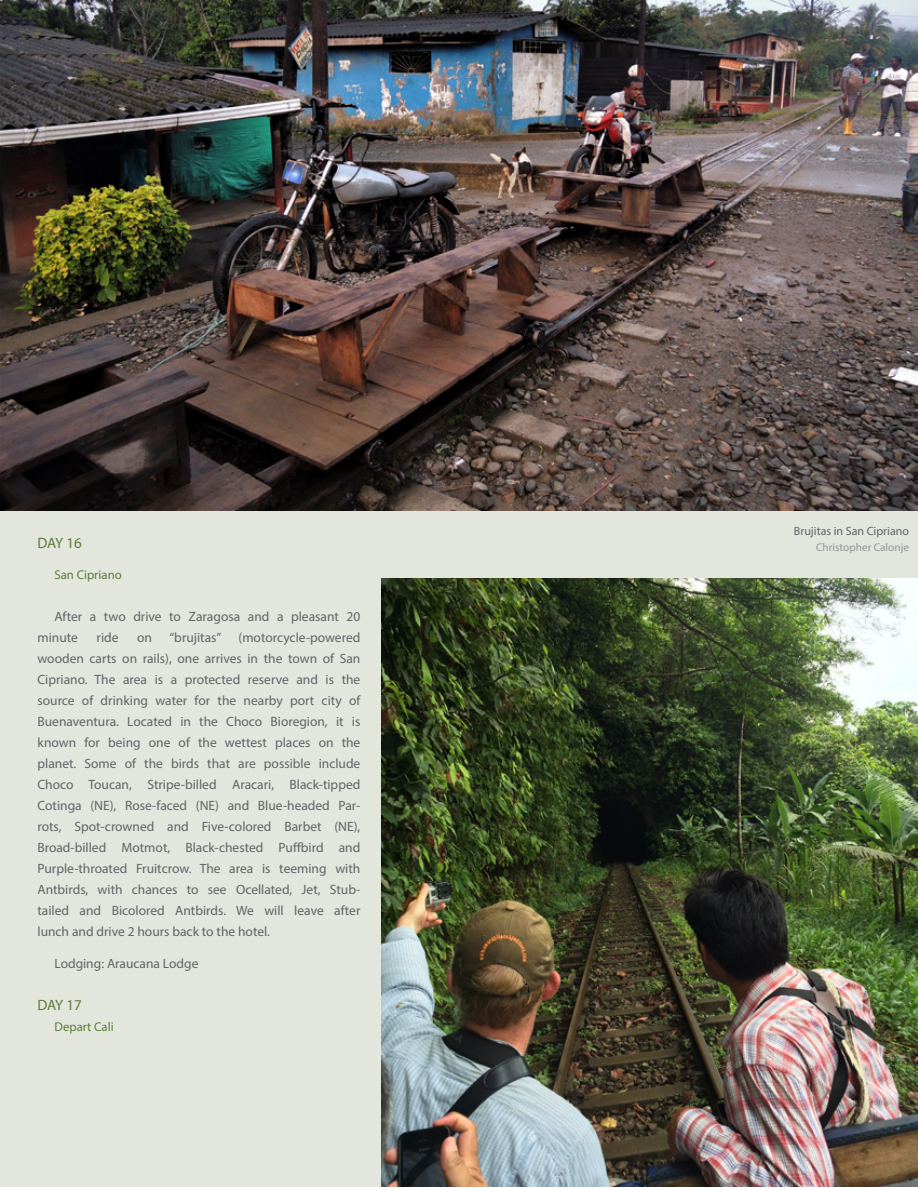
<style>
.page{position:relative;width:918px;height:1188px;background:#fff}
.page>*{position:absolute;margin:0;border:0;box-sizing:border-box;transform-origin:0 0}
.Titulos{font:15px "Myriad Pro";letter-spacing:-.015em;color:#5a7d37}
.Parrafos{font:13.5px/21px "Myriad Pro";color:#636366}
.Subtitulo{font:12.75px "Myriad Pro";color:#5a7d37}
.Pie_de_foto_GRIS_IZQ{font:12px "Myriad Pro";color:#636366}
.Pie_de_foto_AUTOR_GR{font:11.25px "Myriad Pro";color:#939598}
</style>
<div class="page">
<div style="left:0;top:0;width:918px;height:1187px;background:#e3e6dd"></div>
<img style="left:0;top:0;width:917px;height:511px">
<img style="left:381px;top:578px;width:537px;height:609px">
<p class="Titulos" style="left:37px;top:533px;width:46px">DAY 16</p>
<p class="Subtitulo" style="left:54px;top:567px;width:69px">San Cipriano</p>
<p class="Parrafos" style="left:37px;top:606px;width:324px;text-indent:17px">After a two drive to Zaragosa and a pleasant 20 minute</p>
<p class="Parrafos" style="left:37px;top:627px;width:324px;text-align:justify;text-indent:201px">(motorcycle-powered wooden carts on rails), one arrives in the town of San Cipriano. The area is a protected reserve and is the source of drinking water for the nearby port city of Buenaventura. Located in the Choco Bioregion, it is known for being one of the wettest places on the planet. Some of the birds that are possible include Choco Toucan, Stripe-billed Aracari, Black-tipped Cotinga (NE), Rose-faced (NE) and Blue-headed Par&shy;rots, Spot-crowned and Five-colored Barbet (NE), Broad-billed Motmot, Black-chested Puffbird and Purple-throated Fruitcrow. The area is teeming with Antbirds, with chances to see Ocellated, Jet, Stub&shy;tailed and Bicolored Antbirds. We will leave after lunch and drive 2 hours back to the hotel.</p>
<p class="Parrafos" style="left:54px;top:952px;width:145px">Lodging: Araucana Lodge</p>
<p class="Parrafos" style="left:97px;top:627px;width:24px">ride</p>
<p class="Parrafos" style="left:137px;top:627px;width:16px">on</p>
<p class="Parrafos" style="left:169px;top:627px;width:53px">“brujitas”</p>
<p class="Titulos" style="left:37px;top:995px;width:46px">DAY 17</p>
<p class="Subtitulo" style="left:54px;top:1018px;width:61px">Depart Cali</p>
<p class="Pie_de_foto_GRIS_IZQ" style="left:794px;top:523px;width:117px">Brujitas in San Cipriano</p>
<p class="Pie_de_foto_AUTOR_GR" style="left:816px;top:541px;width:95px">Christopher Calonje</p>
</div>
